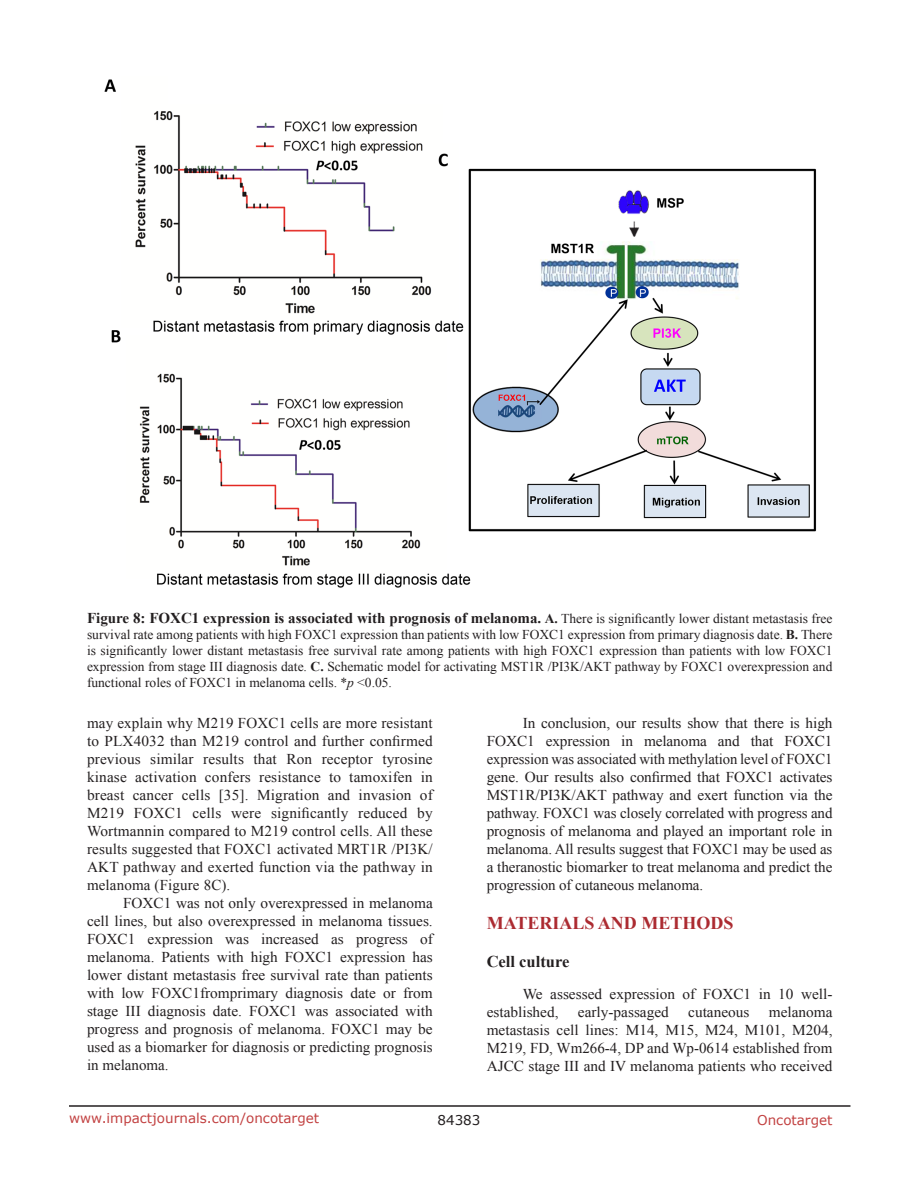
<style>
.page{position:relative;width:918px;height:1188px;background:#fff}
.page>*{position:absolute;margin:0;border:0;box-sizing:border-box;transform-origin:0 0}
.Heading{font:700 18px "Times New Roman";color:#ac2b31}
.SubHeading_no{font:700 16.5px "Times New Roman";color:#231f20}
.BodyText{font:15px/18px "Times New Roman";color:#231f20;text-align:justify}
.figuretext{font:700 15px "Times New Roman";color:#231f20}
.figuretext-2{font:13.5px/16.2px "Times New Roman";color:#231f20;text-align:justify}
.t1{font:13.5px "Verdana";color:#c24141}
.t2{font:13.5px "Verdana";color:#231f20}
.s1{font-size:13.5px}
.s2{font-weight:400;font-size:13.5px}
.s3{font-weight:700}
.s4{font-style:italic}
</style>
<div class="page">
<hr style="left:69px;top:1105px;width:781px;height:2px;background:#231f20">
<img style="left:104px;top:79px;width:713px;height:509px">
<p class="figuretext" style="left:87px;top:607px;width:747px">Figure 8: FOXC1 expression is associated with prognosis of melanoma. <span class="s1">A.</span> <span class="s2">There is significantly lower distant metastasis free</span></p>
<p class="figuretext-2" style="left:87px;top:626px;width:747px">survival rate among patients with high FOXC1 expression than patients with low FOXC1 expression from primary diagnosis date. <span class="s3">B.</span> There is significantly lower distant metastasis free survival rate among patients with high FOXC1 expression than patients with low FOXC1 expression from stage III diagnosis date. <span class="s3">C.</span> Schematic model for activating MST1R /PI3K/AKT pathway by FOXC1 overexpression and functional roles of FOXC1 in melanoma cells. *<span class="s4">p</span> &lt;0.05.</p>
<p class="BodyText" style="left:87px;top:714px;width:347px">may explain why M219 FOXC1 cells are more resistant to PLX4032 than M219 control and further confirmed previous similar results that Ron receptor tyrosine kinase activation confers resistance to tamoxifen in breast cancer cells [35]. Migration and invasion of M219 FOXC1 cells were significantly reduced by Wortmannin compared to M219 control cells. All these results suggested that FOXC1 activated MRT1R /PI3K/ AKT pathway and exerted function via the pathway in melanoma (Figure 8C).</p>
<p class="BodyText" style="left:87px;top:894px;width:347px;text-indent:36px">FOXC1 was not only overexpressed in melanoma cell lines, but also overexpressed in melanoma tissues.<br>FOXC1 expression was increased as progress of melanoma. Patients with high FOXC1 expression has lower distant metastasis free survival rate than patients with low FOXC1fromprimary diagnosis date or from stage III diagnosis date. FOXC1 was associated with progress and prognosis of melanoma. FOXC1 may be used as a biomarker for diagnosis or predicting prognosis in melanoma.</p>
<p class="BodyText" style="left:487px;top:714px;width:347px;text-indent:36px">In conclusion, our results show that there is high FOXC1 expression in melanoma and that FOXC1 expression was associated with methylation level of FOXC1 gene. Our results also confirmed that FOXC1 activates MST1R/PI3K/AKT pathway and exert function via the pathway. FOXC1 was closely correlated with progress and prognosis of melanoma and played an important role in melanoma. All results suggest that FOXC1 may be used as a theranostic biomarker to treat melanoma and predict the progression of cutaneous melanoma.</p>
<p class="Heading" style="left:487px;top:911px;width:248px">MATERIALS AND METHODS</p>
<p class="SubHeading_no" style="left:487px;top:950px;width:84px">Cell culture</p>
<p class="BodyText" style="left:487px;top:984px;width:347px;text-indent:36px">We assessed expression of FOXC1 in 10 well&shy;established,</p>
<p class="BodyText" style="left:487px;top:1002px;width:347px;text-indent:282px">melanoma metastasis cell lines: M14, M15, M24, M101, M204, M219, FD, Wm266-4, DP and Wp-0614 established from AJCC stage III and IV melanoma patients who received</p>
<p class="BodyText" style="left:578px;top:1002px;width:92px">early-passaged</p>
<p class="BodyText" style="left:688px;top:1002px;width:63px">cutaneous</p>
<p class="t1" style="left:69px;top:1109px;width:252px">www.impactjournals.com/oncotarget</p>
<p class="t2" style="left:438px;top:1111px;width:44px">84383</p>
<p class="t1" style="left:757px;top:1111px;width:77px">Oncotarget</p>
</div>
